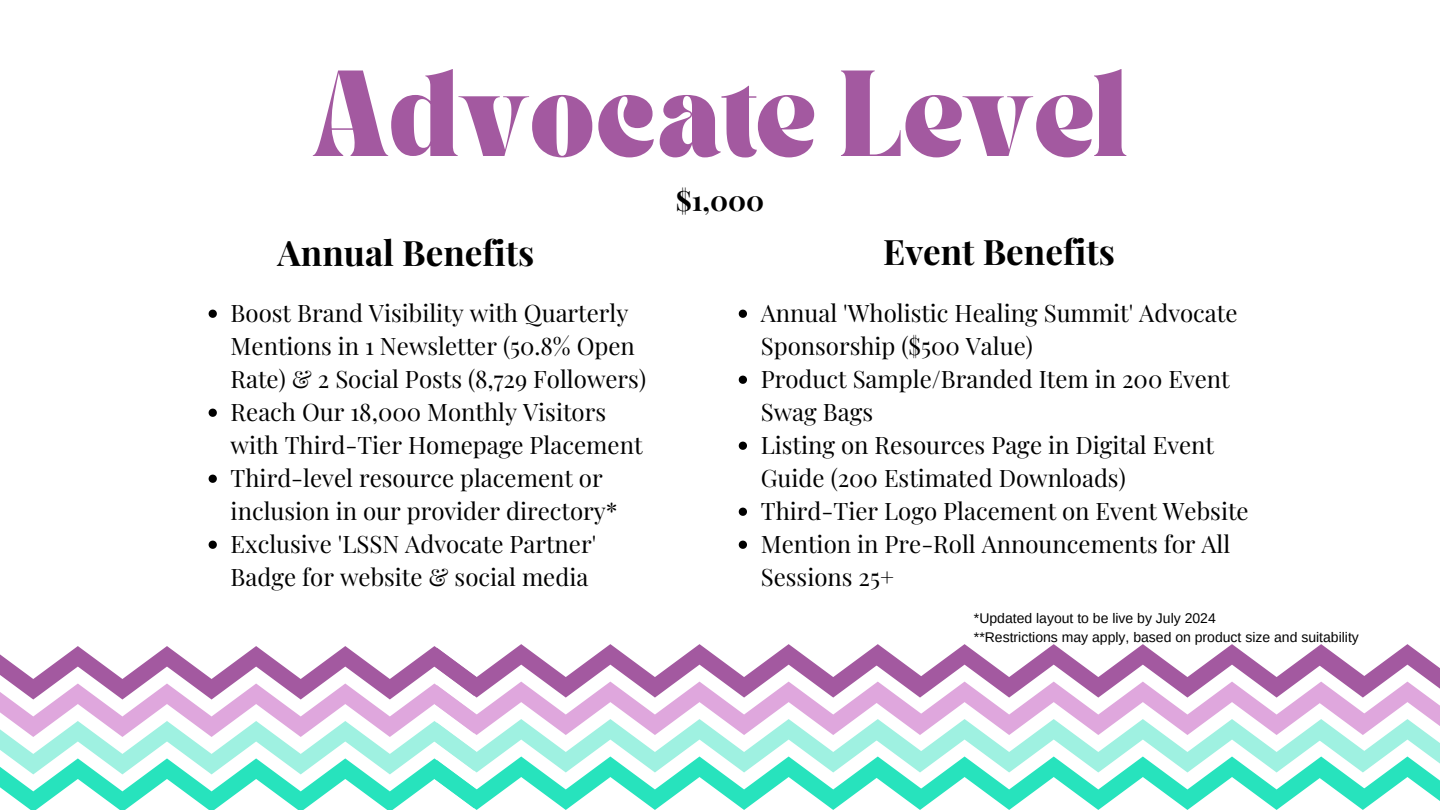
<style>
.page{position:relative;width:1440px;height:810px;background:#fff}
.page>*{position:absolute;margin:0;border:0;box-sizing:border-box;transform-origin:0 0}
.t1{font:700 75px "TANASHFORD";color:#a359a0}
.t2{font:700 35px "Playfair Display";color:#000}
.t3{font:700 28px "Playfair Display";color:#000}
.t4{font:24px/33px "Playfair Display";color:#000}
.t5{font:14px "Arimo";color:#000}
</style>
<div class="page">
<svg style="left:0;top:644px;width:1440px;height:166px"></svg>
<svg style="left:209px;top:310px;width:8px;height:8px"></svg>
<svg style="left:209px;top:409px;width:8px;height:8px"></svg>
<svg style="left:209px;top:475px;width:8px;height:8px"></svg>
<svg style="left:209px;top:541px;width:8px;height:8px"></svg>
<svg style="left:739px;top:310px;width:8px;height:8px"></svg>
<svg style="left:739px;top:376px;width:8px;height:8px"></svg>
<svg style="left:739px;top:442px;width:8px;height:8px"></svg>
<svg style="left:739px;top:508px;width:8px;height:8px"></svg>
<svg style="left:739px;top:541px;width:8px;height:8px"></svg>
<h1 class="t1" style="left:313px;top:66px;width:816px">Advocate Level</h1>
<p class="t2" style="left:278px;top:228px;width:258px">Annual Benefits</p>
<h3 class="t4" style="left:231px;top:295px;width:417px">Boost Brand Visibility with Quarterly<br>Mentions in 1 Newsletter (50.8% Open<br>Rate) &amp; 2 Social Posts (8,729 Followers)</h3>
<h2 class="t4" style="left:231px;top:394px;width:413px">Reach Our 18,000 Monthly Visitors with Third-Tier Homepage Placement</h2>
<h2 class="t4" style="left:231px;top:460px;width:389px">Third-level resource placement or inclusion in our provider directory*</h2>
<p class="t4" style="left:231px;top:526px;width:367px">Exclusive 'LSSN Advocate Partner'<br>Badge for website &amp; social media</p>
<p class="t3" style="left:676px;top:181px;width:90px">$1,000</p>
<p class="t2" style="left:883px;top:227px;width:233px">Event Benefits</p>
<p class="t4" style="left:761px;top:295px;width:478px">Annual 'Wholistic Healing Summit' Advocate<br>Sponsorship ($500 Value)</p>
<p class="t4" style="left:761px;top:361px;width:470px">Product Sample/Branded Item in 200 Event<br>Swag Bags</p>
<p class="t4" style="left:761px;top:427px;width:455px">Listing on Resources Page in Digital Event<br>Guide (200 Estimated Downloads)</p>
<p class="t4" style="left:761px;top:493px;width:489px">Third-Tier Logo Placement on Event Website</p>
<p class="t4" style="left:761px;top:526px;width:471px">Mention in Pre-Roll Announcements for All<br>Sessions 25+</p>
<p class="t5" style="left:974px;top:610px;width:243px">*Updated layout to be live by July 2024</p>
<p class="t5" style="left:974px;top:630px;width:386px">**Restrictions may apply, based on product size and suitability</p>
</div>
